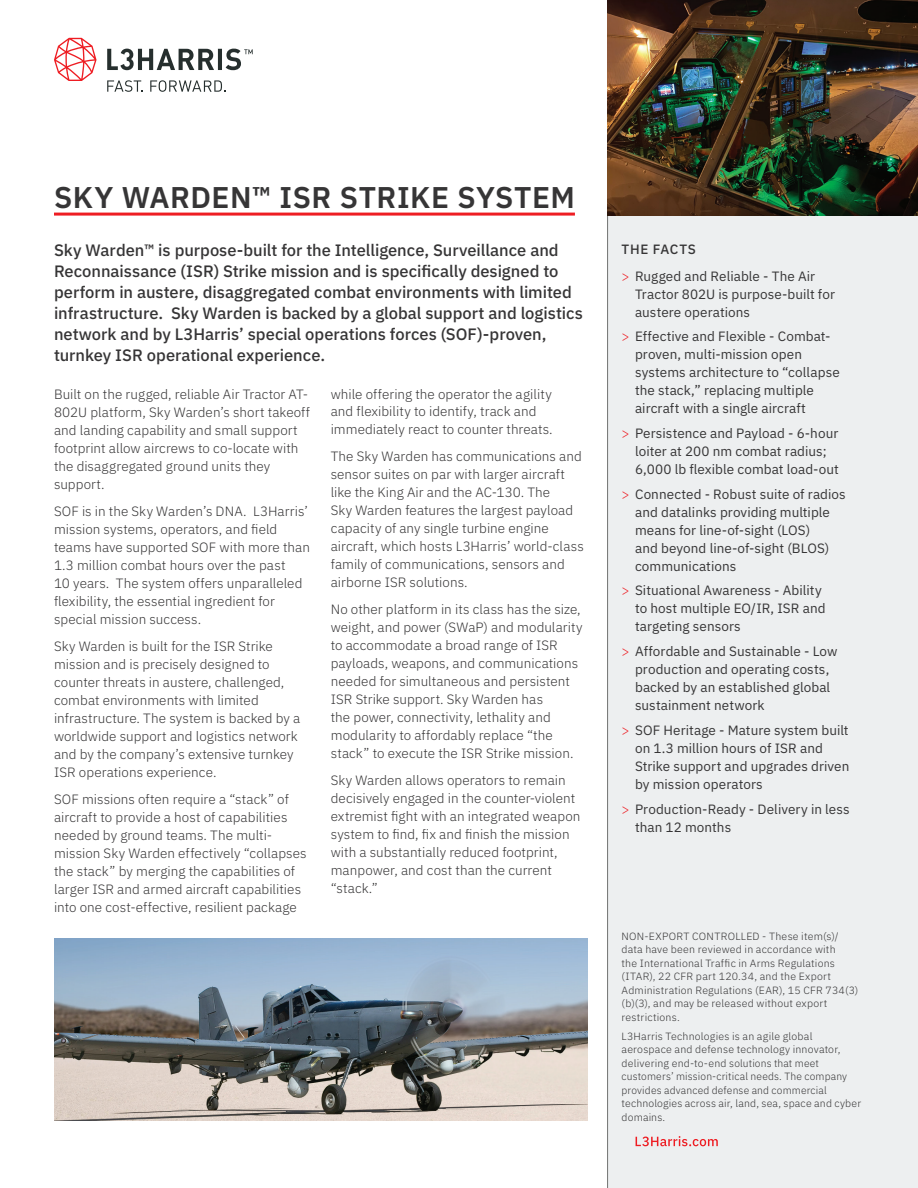
<style>
.page{position:relative;width:918px;height:1188px;background:#fff}
.page>*{position:absolute;margin:0;border:0;box-sizing:border-box;transform-origin:0 0}
.t1{font:600 30px "IBM Plex Sans";letter-spacing:.015em;color:#363536}
.t2{font:500 16.5px/21px "IBM Plex Sans";color:#363536}
.t3{font:300 13.5px/18px "IBM Plex Sans";letter-spacing:.005em;color:#363536}
.t4{font:13.5px/18px "IBM Plex Sans";letter-spacing:.005em;color:#363536}
.t5{font:300 10.5px/13.5px "IBM Plex Sans";letter-spacing:.02em;color:#363536}
.s1{font-weight:500}
.s2{font-weight:300;color:#ee1d23}
</style>
<div class="page">
<hr style="left:54px;top:213px;width:521px;height:3px;background:#ee1d23">
<div style="left:608px;top:0;width:310px;height:1188px;background:#edeff0"></div>
<hr style="left:607px;top:0;width:1px;height:1188px;background:#737473">
<svg style="left:636px;top:1136px;width:82px;height:10px"></svg>
<img style="left:54px;top:939px;width:533px;height:181px">
<img style="left:607px;top:0;width:311px;height:216px">
<svg style="left:54px;top:38px;width:43px;height:43px"></svg>
<svg style="left:107px;top:80px;width:36px;height:12px"></svg>
<svg style="left:150px;top:80px;width:75px;height:12px"></svg>
<svg style="left:107px;top:49px;width:146px;height:21px"></svg>
<h1 class="t1" style="left:54px;top:174px;width:522px">SKY WARDEN™ ISR STRIKE SYSTEM</h1>
<p class="t2" style="left:54px;top:238px;width:531px">Sky Warden™ is purpose-built for the Intelligence, Surveillance and Reconnaissance (ISR) Strike mission and is specifically designed to perform in austere, disaggregated combat environments with limited infrastructure. Sky Warden is backed by a global support and logistics network and by L3Harris’ special operations forces (SOF)-proven, turnkey ISR operational experience.</p>
<p class="t3" style="left:54px;top:384px;width:258px">Built on the rugged, reliable Air Tractor AT-802U platform, Sky Warden’s short takeoff and landing capability and small support footprint allow aircrews to co-locate with the disaggregated ground units they support.</p>
<p class="t3" style="left:54px;top:501px;width:258px">SOF is in the Sky Warden’s DNA. L3Harris’ mission systems, operators, and field teams have supported SOF with more than 1.3 million combat hours over the past<br>10 years. The system offers unparalleled flexibility, the essential ingredient for special mission success.</p>
<p class="t3" style="left:54px;top:636px;width:248px">Sky Warden is built for the ISR Strike mission and is precisely designed to counter threats in austere, challenged, combat environments with limited infrastructure. The system is backed by a worldwide support and logistics network and by the company’s extensive turnkey ISR operations experience.</p>
<p class="t3" style="left:54px;top:789px;width:254px">SOF missions often require a “stack” of aircraft to provide a host of capabilities needed by ground teams. The multi&shy;mission Sky Warden effectively “collapses the stack” by merging the capabilities of larger ISR and armed aircraft capabilities into one cost-effective, resilient package</p>
<p class="t3" style="left:331px;top:384px;width:223px">while offering the operator the agility and flexibility to identify, track and immediately react to counter threats.</p>
<p class="t3" style="left:331px;top:447px;width:255px">The Sky Warden has communications and sensor suites on par with larger aircraft like the King Air and the AC-130. The<br>Sky Warden features the largest payload capacity of any single turbine engine aircraft, which hosts L3Harris’ world-class family of communications, sensors and airborne ISR solutions.</p>
<p class="t3" style="left:331px;top:600px;width:253px">No other platform in its class has the size, weight, and power (SWaP) and modularity to accommodate a broad range of ISR payloads, weapons, and communications needed for simultaneous and persistent ISR Strike support. Sky Warden has<br>the power, connectivity, lethality and modularity to affordably replace “the stack” to execute the ISR Strike mission.</p>
<p class="t3" style="left:331px;top:771px;width:251px">Sky Warden allows operators to remain decisively engaged in the counter-violent extremist fight with an integrated weapon system to find, fix and finish the mission with a substantially reduced footprint, manpower, and cost than the current “stack.”</p>
<p class="t4" style="left:622px;top:234px;width:195px;line-height:27px"><span class="s1">THE FACTS<br></span><span class="s2">&gt;</span> Rugged and Reliable - The Air</p>
<p class="t4" style="left:635px;top:284px;width:201px">Tractor 802U is purpose-built for austere operations</p>
<p class="t4" style="left:635px;top:326px;width:206px;text-indent:-14px"><span class="s2">&gt;</span> Effective and Flexible - Combat&shy;proven, multi-mission open systems architecture to “collapse the stack,” replacing multiple aircraft with a single aircraft</p>
<p class="t4" style="left:635px;top:423px;width:205px;text-indent:-14px"><span class="s2">&gt;</span> Persistence and Payload - 6-hour loiter at 200 nm combat radius;<br>6,000 lb flexible combat load-out</p>
<p class="t4" style="left:635px;top:484px;width:212px;text-indent:-14px"><span class="s2">&gt;</span> Connected - Robust suite of radios and datalinks providing multiple means for line-of-sight (LOS)<br>and beyond line-of-sight (BLOS) communications</p>
<p class="t4" style="left:635px;top:581px;width:192px;text-indent:-14px"><span class="s2">&gt;</span> Situational Awareness - Ability to host multiple EO/IR, ISR and targeting sensors</p>
<p class="t4" style="left:635px;top:641px;width:204px;text-indent:-14px"><span class="s2">&gt;</span> Affordable and Sustainable - Low production and operating costs, backed by an established global sustainment network</p>
<p class="t4" style="left:635px;top:720px;width:216px;text-indent:-14px"><span class="s2">&gt;</span> SOF Heritage - Mature system built on 1.3 million hours of ISR and<br>Strike support and upgrades driven by mission operators</p>
<p class="t4" style="left:635px;top:799px;width:216px;text-indent:-14px"><span class="s2">&gt;</span> Production-Ready - Delivery in less than 12 months</p>
<p class="t5" style="left:622px;top:928px;width:238px">NON-EXPORT CONTROLLED - These item(s)/ data have been reviewed in accordance with<br>the International Traffic in Arms Regulations (ITAR), 22 CFR part 120.34, and the Export Administration Regulations (EAR), 15 CFR 734(3) (b)(3), and may be released without export restrictions.</p>
<p class="t5" style="left:622px;top:1028px;width:241px">L3Harris Technologies is an agile global aerospace and defense technology innovator, delivering end-to-end solutions that meet customers’ mission-critical needs. The company provides advanced defense and commercial technologies across air, land, sea, space and cyber domains.</p>
</div>
